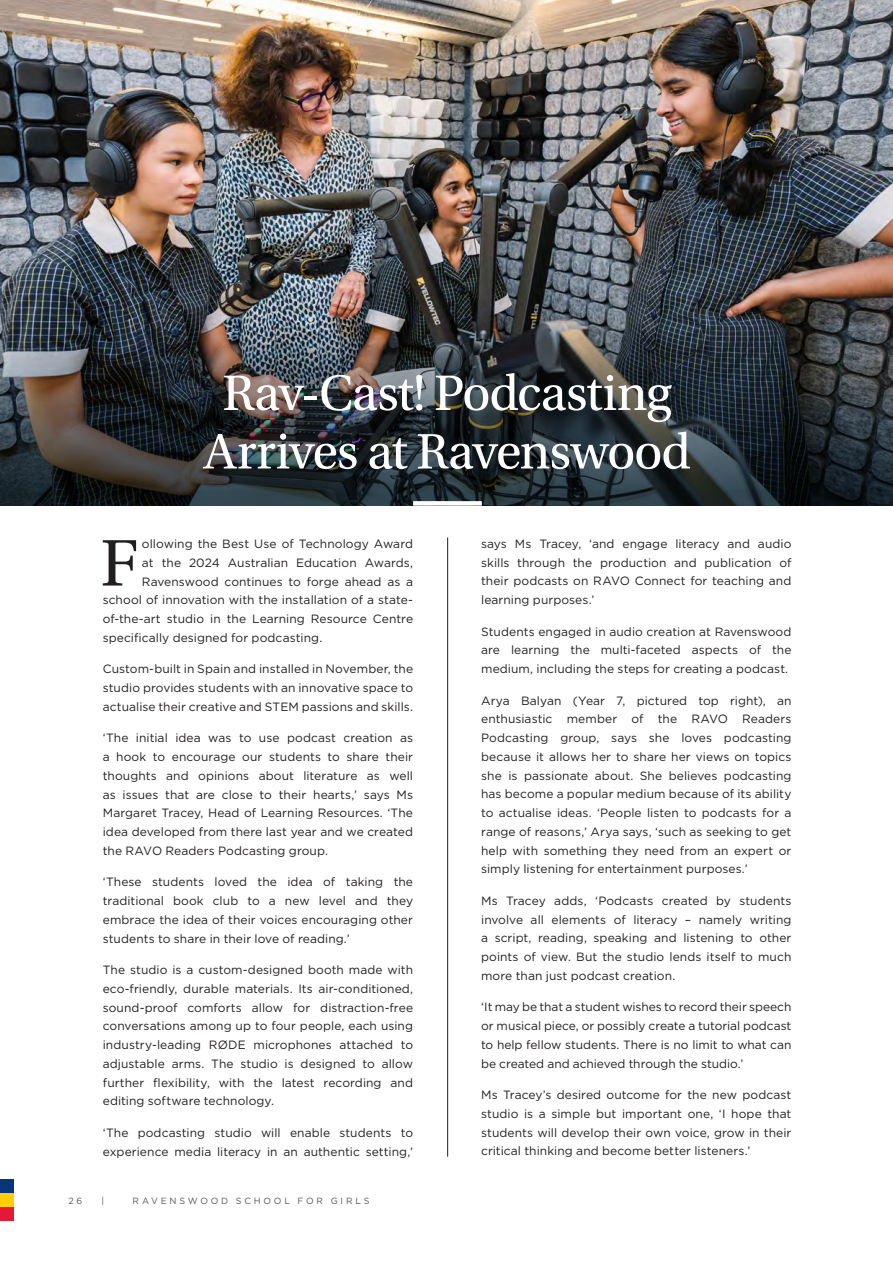
<style>
.page{position:relative;width:893px;height:1263px;background:#fff}
.page>*{position:absolute;margin:0;border:0;box-sizing:border-box;transform-origin:0 0}
.Main_Body_Drop_Cap{font:69.45px "Utopia Std";color:#231f20}
.Heading_1{font:52.5px/58.5px "Utopia Std";letter-spacing:-.025em;color:#fff;text-align:center}
.Main_body{font:12px/18.8px "Gotham";letter-spacing:.005em;color:#231f20;text-align:justify}
.Main_Body_Drop_Cap-2{font:12px "Gotham";letter-spacing:.005em;color:#231f20}
.t1{font:9px "Gotham";letter-spacing:.31em;color:#57585a}
</style>
<div class="page">
<img style="left:0;top:0;width:893px;height:322px">
<hr style="left:447px;top:537px;width:1px;height:620px;background:#231f20">
<img style="left:0;top:322px;width:893px;height:183px">
<div style="left:413px;top:501px;width:69px;height:5px;background:#fff"></div>
<div style="left:0;top:1207px;width:14px;height:14px;background:#e51836"></div>
<div style="left:0;top:1193px;width:14px;height:14px;background:#fed105"></div>
<div style="left:0;top:1179px;width:14px;height:14px;background:#08347b"></div>
<p class="Heading_1" style="left:203px;top:365px;width:489px">Rav-Cast! Podcasting<br>Arrives at Ravenswood</p>
<p class="Main_Body_Drop_Cap" style="left:100px;top:525px;width:40px">F</p>
<p class="Main_Body_Drop_Cap-2" style="left:142px;top:536px;width:273px">ollowing the Best Use of Technology Award</p>
<p class="Main_Body_Drop_Cap-2" style="left:142px;top:555px;width:273px">at the 2024 Australian Education Awards,</p>
<p class="Main_Body_Drop_Cap-2" style="left:142px;top:574px;width:273px">Ravenswood continues to forge ahead as a</p>
<p class="Main_Body_Drop_Cap-2" style="left:103px;top:592px;width:312px">school of innovation with the installation of a state-</p>
<p class="Main_Body_Drop_Cap-2" style="left:103px;top:611px;width:312px">of-the-art studio in the Learning Resource Centre</p>
<p class="Main_Body_Drop_Cap-2" style="left:103px;top:630px;width:221px">specifically designed for podcasting.</p>
<p class="Main_body" style="left:103px;top:659px;width:312px">Custom-built in Spain and installed in November, the studio provides students with an innovative space to actualise their creative and STEM passions and skills.</p>
<p class="Main_body" style="left:103px;top:728px;width:312px">‘The initial idea was to use podcast creation as a hook to encourage our students to share their thoughts and opinions about literature as well as issues that are close to their hearts,’ says Ms Margaret Tracey, Head of Learning Resources. ‘The idea developed from there last year and we created the RAVO Readers Podcasting group.</p>
<p class="Main_body" style="left:103px;top:872px;width:312px">‘These students loved the idea of taking the traditional book club to a new level and they embrace the idea of their voices encouraging other students to share in their love of reading.’</p>
<p class="Main_body" style="left:103px;top:960px;width:312px">The studio is a custom-designed booth made with eco-friendly, durable materials. Its air-conditioned, sound-proof comforts allow for distraction-free conversations among up to four people, each using industry-leading RØDE microphones attached to adjustable arms. The studio is designed to allow further flexibility, with the latest recording and editing software technology.</p>
<p class="Main_body" style="left:103px;top:1123px;width:312px">‘The podcasting studio will enable students to experience media literacy in an authentic setting,’</p>
<p class="t1" style="left:68px;top:1195px;width:15px">2 6</p>
<p class="t1" style="left:102px;top:1195px;width:4px">|</p>
<p class="t1" style="left:133px;top:1195px;width:238px">RAVENSWOOD SCHOOL FOR GIRLS</p>
<p class="Main_body" style="left:481px;top:534px;width:312px">says Ms Tracey, ‘and engage literacy and audio skills through the production and publication of their podcasts on RAVO Connect for teaching and learning purposes.’</p>
<p class="Main_body" style="left:481px;top:622px;width:312px">Students engaged in audio creation at Ravenswood are learning the multi-faceted aspects of the medium, including the steps for creating a podcast.</p>
<p class="Main_body" style="left:481px;top:691px;width:312px">Arya Balyan (Year 7, pictured top right), an enthusiastic member of the RAVO Readers Podcasting group, says she loves podcasting because it allows her to share her views on topics she is passionate about. She believes podcasting has become a popular medium because of its ability to actualise ideas. ‘People listen to podcasts for a range of reasons,’ Arya says, ‘such as seeking to get help with something they need from an expert or simply listening for entertainment purposes.’</p>
<p class="Main_body" style="left:481px;top:891px;width:312px">Ms Tracey adds, ‘Podcasts created by students involve all elements of literacy – namely writing a script, reading, speaking and listening to other points of view. But the studio lends itself to much more than just podcast creation.</p>
<p class="Main_body" style="left:481px;top:997px;width:312px">‘It may be that a student wishes to record their speech or musical piece, or possibly create a tutorial podcast to help fellow students. There is no limit to what can be created and achieved through the studio.’</p>
<p class="Main_body" style="left:481px;top:1085px;width:312px">Ms Tracey’s desired outcome for the new podcast studio is a simple but important one, ‘I hope that students will develop their own voice, grow in their critical thinking and become better listeners.’</p>
</div>
